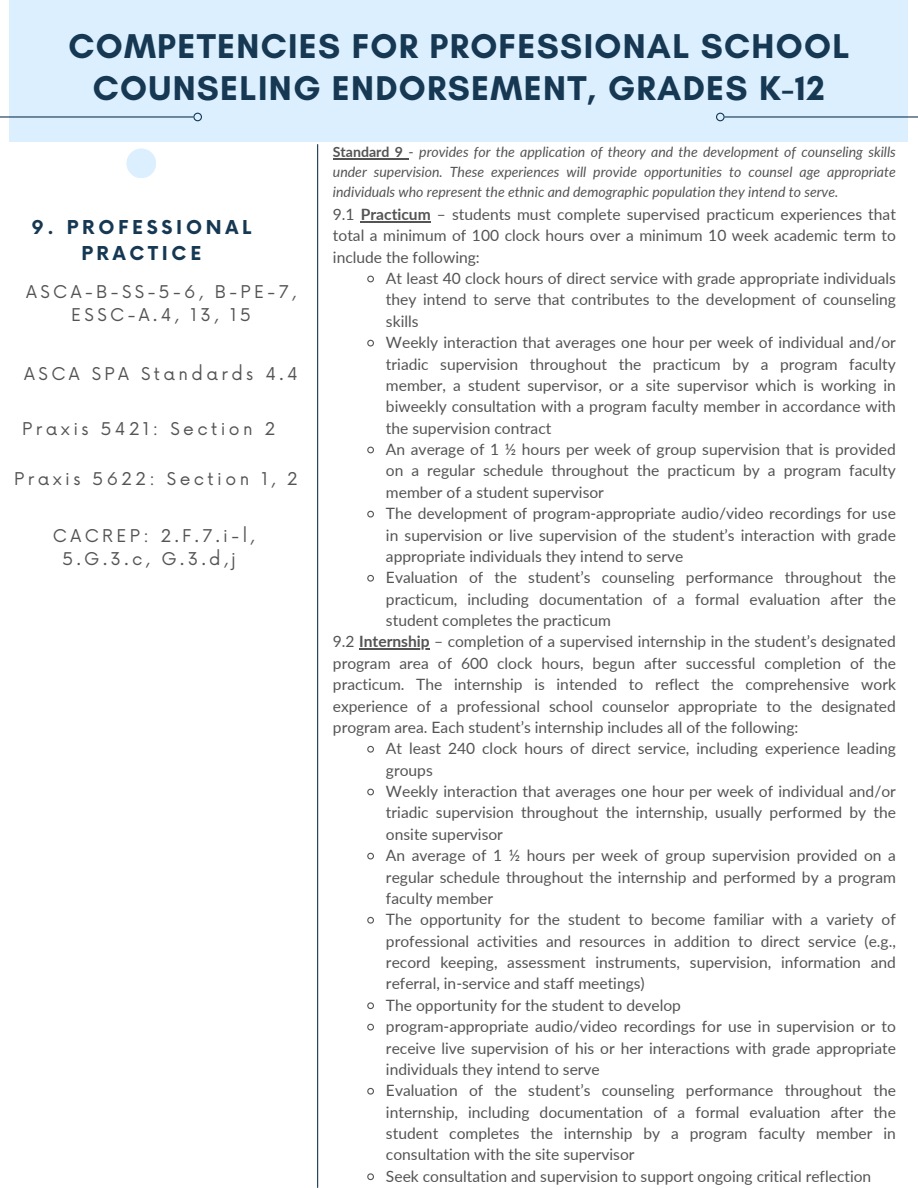
<style>
.page{position:relative;width:918px;height:1188px;background:#fff}
.page>*{position:absolute;margin:0;border:0;box-sizing:border-box;transform-origin:0 0}
.t1{font:700 35.1px/41.7px "Glacial Indifference";letter-spacing:.035em;color:#163853;text-align:center}
.t2{font:700 18.6px/25.8px "Now";letter-spacing:.2em;color:#163853;text-align:center}
.t3{font:17.1px/23.7px "Now";letter-spacing:.2em;color:#545454;text-align:center}
.t4{font:15.6px/21.3px "Lato";color:#545454;text-align:justify}
.t5{font:italic 14.1px/20.2px "Lato";color:#545454;text-align:justify}
.s1{font-weight:700;font-style:normal}
.s2{font-style:normal}
.s3{font-weight:700}
</style>
<div class="page">
<hr style="left:317px;top:145px;width:1px;height:1042px;background:#163853">
<div style="left:9px;top:0;width:899px;height:141px;background:#dbefff"></div>
<hr style="left:0;top:116px;width:198px;height:2px;background:#163853">
<svg style="left:193px;top:113px;width:9px;height:8px"></svg>
<hr style="left:720px;top:116px;width:198px;height:2px;background:#163853">
<svg style="left:716px;top:113px;width:9px;height:8px"></svg>
<div style="left:126px;top:149px;width:30px;height:29px;background:#dbefff;border-radius:50%"></div>
<hr style="left:333px;top:158px;width:75px;height:1px;background:#545454">
<hr style="left:361px;top:221px;width:70px;height:1px;background:#545454">
<svg style="left:367px;top:275px;width:7px;height:8px"></svg>
<svg style="left:367px;top:339px;width:7px;height:8px"></svg>
<svg style="left:367px;top:446px;width:7px;height:8px"></svg>
<svg style="left:367px;top:510px;width:7px;height:8px"></svg>
<svg style="left:367px;top:574px;width:7px;height:8px"></svg>
<hr style="left:359px;top:649px;width:71px;height:1px;background:#545454">
<svg style="left:367px;top:745px;width:7px;height:8px"></svg>
<svg style="left:367px;top:788px;width:7px;height:8px"></svg>
<svg style="left:367px;top:852px;width:7px;height:8px"></svg>
<svg style="left:367px;top:916px;width:7px;height:8px"></svg>
<svg style="left:367px;top:1002px;width:7px;height:8px"></svg>
<svg style="left:367px;top:1023px;width:7px;height:8px"></svg>
<svg style="left:367px;top:1087px;width:7px;height:8px"></svg>
<svg style="left:367px;top:1173px;width:7px;height:8px"></svg>
<h1 class="t1" style="left:68px;top:25px;width:783px">COMPETENCIES FOR PROFESSIONAL SCHOOL<br>COUNSELING ENDORSEMENT, GRADES K-12</h1>
<h2 class="t2" style="left:31px;top:215px;width:221px">9. PROFESSIONAL<br>PRACTICE</h2>
<h4 class="t3" style="left:26px;top:280px;width:271px">ASCA-B-SS-5-6, B-PE-7,<br>ESSC-A.4, 13, 15</h4>
<h4 class="t3" style="left:24px;top:363px;width:275px">ASCA SPA Standards 4.4</h4>
<h4 class="t3" style="left:22px;top:417px;width:255px">Praxis 5421: Section 2</h4>
<h4 class="t3" style="left:14px;top:468px;width:285px">Praxis 5622: Section 1, 2</h4>
<h3 class="t3" style="left:53px;top:524px;width:203px">CACREP: 2.F.7.i-l,<br>5.G.3.c, G.3.d,j</h3>
<p class="t5" style="left:333px;top:141px;width:565px"><span class="s1">Standard 9</span> <span class="s2">-</span> provides for the application of theory and the development of counseling skills under supervision. These experiences will provide opportunities to counsel age appropriate individuals who represent the ethnic and demographic population they intend to serve.</p>
<p class="t4" style="left:333px;top:203px;width:565px">9.1 <span class="s3">Practicum</span> – students must complete supervised practicum experiences that total a minimum of 100 clock hours over a minimum 10 week academic term to include the following:</p>
<p class="t4" style="left:386px;top:267px;width:511px">At least 40 clock hours of direct service with grade appropriate individuals they intend to serve that contributes to the development of counseling skills</p>
<p class="t4" style="left:386px;top:332px;width:511px">Weekly interaction that averages one hour per week of individual and/or triadic supervision throughout the practicum by a program faculty member, a student supervisor, or a site supervisor which is working in biweekly consultation with a program faculty member in accordance with the supervision contract</p>
<p class="t4" style="left:386px;top:438px;width:511px">An average of 1 ½ hours per week of group supervision that is provided on a regular schedule throughout the practicum by a program faculty member of a student supervisor</p>
<p class="t4" style="left:386px;top:503px;width:511px">The development of program-appropriate audio/video recordings for use in supervision or live supervision of the student’s interaction with grade appropriate individuals they intend to serve</p>
<p class="t4" style="left:386px;top:567px;width:511px">Evaluation of the student’s counseling performance throughout the practicum, including documentation of a formal evaluation after the student completes the practicum</p>
<p class="t4" style="left:333px;top:631px;width:564px">9.2 <span class="s3">Internship</span> – completion of a supervised internship in the student’s designated</p>
<p class="t4" style="left:333px;top:652px;width:565px">program area of 600 clock hours, begun after successful completion of the</p>
<p class="t4" style="left:333px;top:674px;width:565px">practicum. The internship is intended to reflect the comprehensive work</p>
<p class="t4" style="left:333px;top:695px;width:565px">experience of a professional school counselor appropriate to the designated</p>
<p class="t4" style="left:333px;top:716px;width:467px">program area. Each student’s internship includes all of the following:</p>
<p class="t4" style="left:386px;top:738px;width:511px">At least 240 clock hours of direct service, including experience leading</p>
<p class="t4" style="left:386px;top:759px;width:511px">groups<br>Weekly interaction that averages one hour per week of individual and/or</p>
<p class="t4" style="left:386px;top:802px;width:511px;text-align:left">triadic supervision throughout the internship, usually performed by the onsite supervisor<br>An average of 1 ½ hours per week of group supervision provided on a</p>
<p class="t4" style="left:386px;top:866px;width:511px;text-align:left">regular schedule throughout the internship and performed by a program faculty member<br>The opportunity for the student to become familiar with a variety of</p>
<p class="t4" style="left:386px;top:930px;width:511px;text-align:left">professional activities and resources in addition to direct service (e.g., record keeping, assessment instruments, supervision, information and referral, in-service and staff meetings)<br>The opportunity for the student to develop</p>
<p class="t4" style="left:386px;top:1016px;width:511px">program-appropriate audio/video recordings for use in supervision or to receive live supervision of his or her interactions with grade appropriate individuals they intend to serve</p>
<p class="t4" style="left:386px;top:1080px;width:511px">Evaluation of the student’s counseling performance throughout the internship, including documentation of a formal evaluation after the student completes the internship by a program faculty member in consultation with the site supervisor</p>
<p class="t4" style="left:386px;top:1165px;width:487px">Seek consultation and supervision to support ongoing critical reflection</p>
</div>
